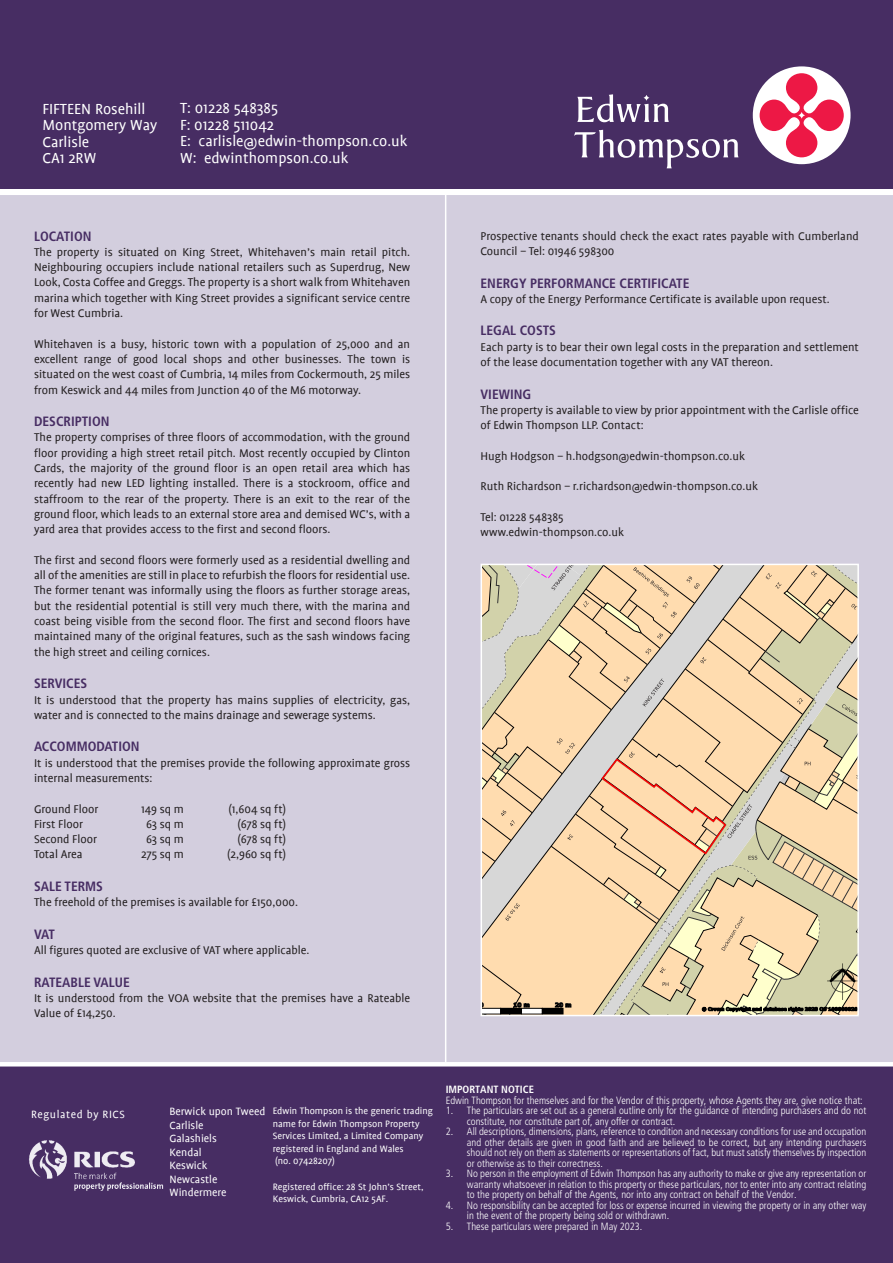
<style>
.page{position:relative;width:893px;height:1263px;background:#fff}
.page>*{position:absolute;margin:0;border:0;box-sizing:border-box;transform-origin:0 0}
.t1{font:16.5px "Profile";color:#fff}
.Headings{font:700 condensed 13.5px "Frutiger LT Std";color:#472d63}
.Text{font:12.75px/15.3px "Profile";color:#231f20}
.t2{font:12px "Profile";color:#fff}
.t3{font:12px "Profile";letter-spacing:.05em;color:#fff}
.t4{font:300 condensed 10.5px/10.5px "Frutiger LT Std";color:#fff}
.t5{font:10.5px/12.6px "Profile";color:#fff}
.t6{font:700 condensed 10.5px "Frutiger LT Std";color:#fff}
.t7{font:7.35px "Helvetica";color:#000}
</style>
<div class="page">
<div style="left:0;top:0;width:893px;height:189px;background:#472d63"></div>
<div style="left:0;top:1066px;width:893px;height:197px;background:#472d63"></div>
<div style="left:0;top:191px;width:893px;height:872px;background:#d3cede"></div>
<hr style="left:0;top:191px;width:893px;height:4px;background:#fff">
<div style="left:753px;top:66px;width:97px;height:98px;background:#fff;border-radius:50%"></div>
<svg style="left:760px;top:73px;width:84px;height:84px"></svg>
<svg style="left:574px;top:130px;width:164px;height:38px"></svg>
<svg style="left:577px;top:94px;width:92px;height:28px"></svg>
<img style="left:29px;top:1140px;width:135px;height:51px">
<hr style="left:0;top:1062px;width:893px;height:4px;background:#fff">
<hr style="left:445px;top:189px;width:1px;height:873px;background:#fff">
<svg style="left:484px;top:567px;width:372px;height:446px;background:#e7d0ad"></svg>
<img style="left:827px;top:964px;width:29px;height:36px">
<div style="left:481px;top:564px;width:378px;height:452px;border:2px solid #fff"></div>
<p class="t1" style="left:43px;top:100px;width:104px">FIFTEEN Rosehill</p>
<p class="t1" style="left:43px;top:116px;width:116px">Montgomery Way</p>
<p class="t1" style="left:43px;top:133px;width:48px">Carlisle</p>
<p class="t1" style="left:43px;top:149px;width:55px">CA1 2RW</p>
<p class="t1" style="left:180px;top:99px;width:100px">T: 01228 548385</p>
<p class="t1" style="left:180px;top:116px;width:96px">F: 01228 511042</p>
<p class="t1" style="left:180px;top:132px;width:229px">E: carlisle@edwin-thompson.co.uk</p>
<p class="t1" style="left:180px;top:149px;width:170px">W: edwinthompson.co.uk</p>
<p class="Headings" style="left:34px;top:228px;width:59px">LOCATION</p>
<p class="Text" style="left:34px;top:244px;width:378px;text-align:justify">The property is situated on King Street, Whitehaven’s main retail pitch.<br>Neighbouring occupiers include national retailers such as Superdrug, New Look, Costa Coffee and Greggs. The property is a short walk from Whitehaven marina which together with King Street provides a significant service centre for West Cumbria.</p>
<p class="Text" style="left:34px;top:336px;width:378px;text-align:justify">Whitehaven is a busy, historic town with a population of 25,000 and an excellent range of good local shops and other businesses. The town is situated on the west coast of Cumbria, 14 miles from Cockermouth, 25 miles from Keswick and 44 miles from Junction 40 of the M6 motorway.</p>
<p class="Headings" style="left:34px;top:413px;width:77px">DESCRIPTION</p>
<p class="Text" style="left:34px;top:430px;width:378px;text-align:justify">The property comprises of three floors of accommodation, with the ground floor providing a high street retail pitch. Most recently occupied by Clinton Cards, the majority of the ground floor is an open retail area which has recently had new LED lighting installed. There is a stockroom, office and staffroom to the rear of the property. There is an exit to the rear of the ground floor, which leads to an external store area and demised WC’s, with a yard area that provides access to the first and second floors.</p>
<p class="Text" style="left:34px;top:552px;width:378px;text-align:justify">The first and second floors were formerly used as a residential dwelling and all of the amenities are still in place to refurbish the floors for residential use.<br>The former tenant was informally using the floors as further storage areas, but the residential potential is still very much there, with the marina and coast being visible from the second floor. The first and second floors have maintained many of the original features, such as the sash windows facing the high street and ceiling cornices.</p>
<p class="Headings" style="left:34px;top:675px;width:55px">SERVICES</p>
<p class="Text" style="left:34px;top:692px;width:378px">It is understood that the property has mains supplies of electricity, gas, water and is connected to the mains drainage and sewerage systems.</p>
<p class="Headings" style="left:34px;top:739px;width:107px">ACCOMMODATION</p>
<p class="Text" style="left:34px;top:755px;width:378px">It is understood that the premises provide the following approximate gross internal measurements:</p>
<p class="Text" style="left:34px;top:801px;width:66px">Ground Floor</p>
<p class="Text" style="left:141px;top:801px;width:44px">149 sq m</p>
<p class="Text" style="left:229px;top:801px;width:59px">(1,604 sq ft)</p>
<p class="Text" style="left:34px;top:816px;width:50px">First Floor</p>
<p class="Text" style="left:146px;top:816px;width:39px">63 sq m</p>
<p class="Text" style="left:238px;top:816px;width:50px">(678 sq ft)</p>
<p class="Text" style="left:34px;top:832px;width:64px">Second Floor</p>
<p class="Text" style="left:146px;top:832px;width:39px">63 sq m</p>
<p class="Text" style="left:238px;top:832px;width:50px">(678 sq ft)</p>
<p class="Text" style="left:34px;top:847px;width:50px">Total Area</p>
<p class="Text" style="left:141px;top:847px;width:45px">275 sq m</p>
<p class="Text" style="left:227px;top:847px;width:60px">(2,960 sq ft)</p>
<p class="Headings" style="left:34px;top:878px;width:71px">SALE TERMS</p>
<p class="Text" style="left:34px;top:895px;width:266px">The freehold of the premises is available for £150,000.</p>
<p class="Headings" style="left:34px;top:926px;width:23px">VAT</p>
<p class="Text" style="left:34px;top:943px;width:277px">All figures quoted are exclusive of VAT where applicable.</p>
<p class="Headings" style="left:34px;top:974px;width:97px">RATEABLE VALUE</p>
<p class="Text" style="left:34px;top:990px;width:378px">It is understood from the VOA website that the premises have a Rateable<br>Value of £14,250.</p>
<p class="Text" style="left:480px;top:228px;width:380px">Prospective tenants should check the exact rates payable with Cumberland<br>Council – Tel: 01946 598300</p>
<p class="Headings" style="left:480px;top:275px;width:210px">ENERGY PERFORMANCE CERTIFICATE</p>
<p class="Text" style="left:480px;top:291px;width:351px">A copy of the Energy Performance Certificate is available upon request.</p>
<p class="Headings" style="left:480px;top:323px;width:77px">LEGAL COSTS</p>
<p class="Text" style="left:480px;top:339px;width:380px">Each party is to bear their own legal costs in the preparation and settlement of the lease documentation together with any VAT thereon.</p>
<p class="Headings" style="left:480px;top:386px;width:52px">VIEWING</p>
<p class="Text" style="left:480px;top:402px;width:380px">The property is available to view by prior appointment with the Carlisle office of Edwin Thompson LLP. Contact:</p>
<p class="Text" style="left:480px;top:448px;width:266px">Hugh Hodgson – h.hodgson@edwin-thompson.co.uk</p>
<p class="Text" style="left:480px;top:479px;width:279px">Ruth Richardson – r.richardson@edwin-thompson.co.uk</p>
<p class="Text" style="left:480px;top:509px;width:85px">Tel: 01228 548385</p>
<p class="Text" style="left:480px;top:525px;width:145px">www.edwin-thompson.co.uk</p>
<p class="t7" style="left:505px;top:479px;width:70px">31KingStWhitehaven</p>
<p class="t3" style="left:31px;top:1108px;width:95px">Regulated by RICS</p>
<p class="t2" style="left:169px;top:1105px;width:97px">Berwick upon Tweed</p>
<p class="t2" style="left:169px;top:1119px;width:36px">Carlisle</p>
<p class="t2" style="left:169px;top:1132px;width:49px">Galashiels</p>
<p class="t2" style="left:169px;top:1146px;width:34px">Kendal</p>
<p class="t2" style="left:169px;top:1159px;width:39px">Keswick</p>
<p class="t2" style="left:169px;top:1173px;width:49px">Newcastle</p>
<p class="t2" style="left:169px;top:1186px;width:59px">Windermere</p>
<p class="t5" style="left:273px;top:1104px;width:162px">Edwin Thompson is the generic trading name for Edwin Thompson Property<br>Services Limited, a Limited Company registered in England and Wales<br>(no. 07428207)</p>
<p class="t5" style="left:273px;top:1180px;width:152px">Registered office: 28 St John’s Street,<br>Keswick, Cumbria, CA12 5AF.</p>
<p class="t6" style="left:446px;top:1083px;width:90px">IMPORTANT NOTICE</p>
<p class="t4" style="left:446px;top:1095px;width:419px">Edwin Thompson for themselves and for the Vendor of this property, whose Agents they are, give notice that:</p>
<p class="t4" style="left:467px;top:1105px;width:401px;text-indent:-21px">1. The particulars are set out as a general outline only for the guidance of intending purchasers and do not constitute, nor constitute part of, any offer or contract.</p>
<p class="t4" style="left:467px;top:1126px;width:401px;text-align:justify;text-indent:-21px">2. All descriptions, dimensions, plans, reference to condition and necessary conditions for use and occupation and other details are given in good faith and are believed to be correct, but any intending purchasers should not rely on them as statements or representations of fact, but must satisfy themselves by inspection or otherwise as to their correctness.</p>
<p class="t4" style="left:467px;top:1168px;width:401px;text-align:justify;text-indent:-21px">3. No person in the employment of Edwin Thompson has any authority to make or give any representation or warranty whatsoever in relation to this property or these particulars, nor to enter into any contract relating to the property on behalf of the Agents, nor into any contract on behalf of the Vendor.</p>
<p class="t4" style="left:467px;top:1200px;width:401px;text-indent:-21px">4. No responsibility can be accepted for loss or expense incurred in viewing the property or in any other way in the event of the property being sold or withdrawn.</p>
<p class="t4" style="left:446px;top:1221px;width:198px">5. These particulars were prepared in May 2023.</p>
</div>
